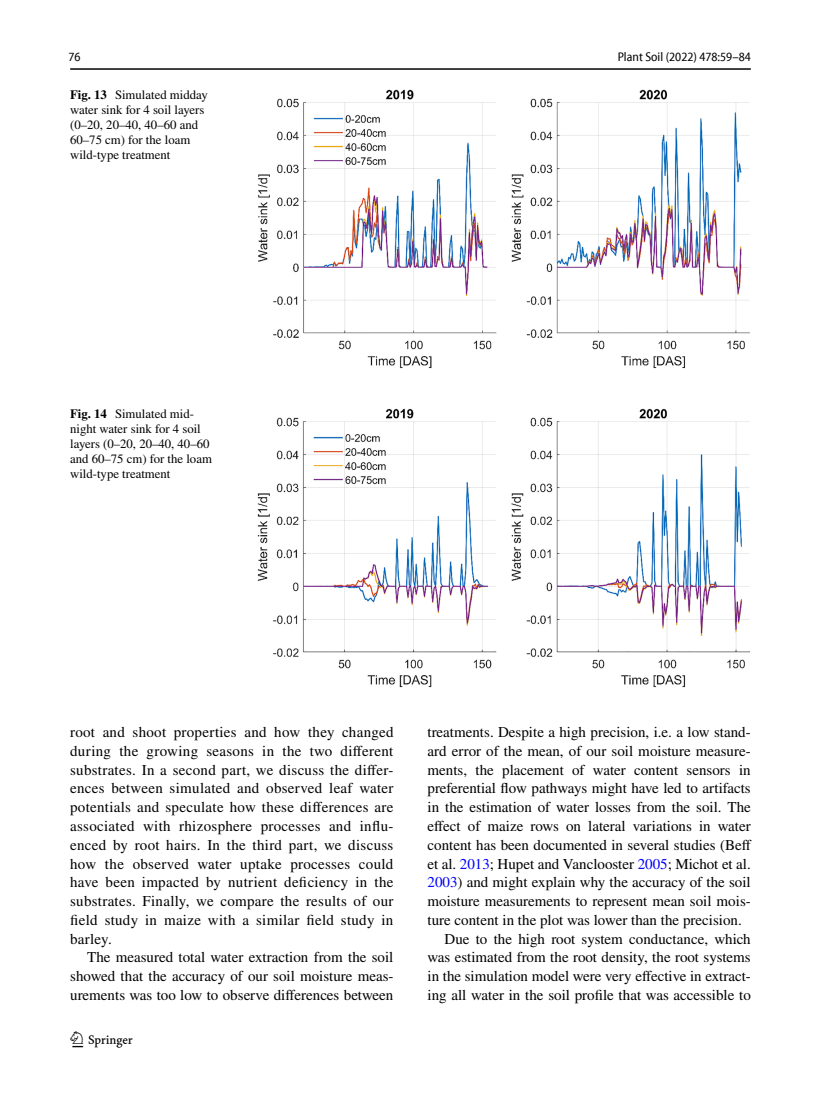
<style>
.page{position:relative;width:821px;height:1106px;background:#fff}
.page>*{position:absolute;margin:0;border:0;box-sizing:border-box;transform-origin:0 0}
.t1{font:22.5px "Springnew Regular 2";color:#000}
.t2{font:15px/18.8px "STIX";color:#000;text-align:justify}
.t3{font:12.75px/15px "STIX";color:#000}
.t4{font:semi-condensed 12.75px "Myriad Pro Unic";color:#000}
.t5{font:12.75px "Myriad Pro Unic Semi Condensed 2";color:#000}
.s1{font-weight:700}
.s2{color:#00f}
</style>
<div class="page">
<hr style="left:70px;top:68px;width:680px;height:2px;background:#000">
<img style="left:257px;top:89px;width:493px;height:280px">
<img style="left:257px;top:408px;width:493px;height:280px">
<p class="t5" style="left:69px;top:52px;width:14px">76</p>
<p class="t4" style="left:617px;top:52px;width:135px">Plant Soil (2022) 478:59–84</p>
<p class="t3" style="left:70px;top:88px;width:139px"><span class="s1">Fig. 13</span> Simulated midday water sink for 4 soil layers (0–20, 20–40, 40–60 and<br>60–75 cm) for the loam wild-type treatment</p>
<p class="t3" style="left:70px;top:407px;width:143px"><span class="s1">Fig. 14</span> Simulated mid&shy;night water sink for 4 soil layers (0–20, 20–40, 40–60 and 60–75 cm) for the loam wild-type treatment</p>
<p class="t2" style="left:70px;top:723px;width:325px">root and shoot properties and how they changed during the growing seasons in the two different substrates. In a second part, we discuss the differ&shy;ences between simulated and observed leaf water potentials and speculate how these differences are associated with rhizosphere processes and influ&shy;enced by root hairs. In the third part, we discuss how the observed water uptake processes could have been impacted by nutrient deficiency in the substrates. Finally, we compare the results of our field study in maize with a similar field study in barley.</p>
<p class="t2" style="left:70px;top:948px;width:325px;text-indent:17px">The measured total water extraction from the soil showed that the accuracy of our soil moisture meas&shy;urements was too low to observe differences between</p>
<h1 class="t1" style="left:72px;top:1031px;width:62px">1 3</h1>
<p class="t2" style="left:427px;top:723px;width:325px">treatments. Despite a high precision, i.e. a low stand-</p>
<p class="t2" style="left:427px;top:742px;width:325px">ard error of the mean, of our soil moisture measure-</p>
<p class="t2" style="left:427px;top:761px;width:325px">ments, the placement of water content sensors in</p>
<p class="t2" style="left:427px;top:780px;width:325px">preferential flow pathways might have led to artifacts</p>
<p class="t2" style="left:427px;top:798px;width:325px">in the estimation of water losses from the soil. The</p>
<p class="t2" style="left:427px;top:817px;width:325px">effect of maize rows on lateral variations in water</p>
<p class="t2" style="left:427px;top:836px;width:325px">content has been documented in several studies (Beff</p>
<p class="t2" style="left:427px;top:855px;width:325px">et al. <span class="s2">2013</span>; Hupet and Vanclooster <span class="s2">2005</span>; Michot et al.</p>
<p class="t2" style="left:427px;top:873px;width:325px"><span class="s2">2003</span>) and might explain why the accuracy of the soil</p>
<p class="t2" style="left:427px;top:892px;width:325px">moisture measurements to represent mean soil mois-</p>
<p class="t2" style="left:427px;top:911px;width:316px">ture content in the plot was lower than the precision.</p>
<p class="t2" style="left:444px;top:930px;width:308px">Due to the high root system conductance, which</p>
<p class="t2" style="left:427px;top:948px;width:325px">was estimated from the root density, the root systems</p>
<p class="t2" style="left:427px;top:967px;width:325px">in the simulation model were very effective in extract-</p>
<p class="t2" style="left:427px;top:986px;width:325px">ing all water in the soil profile that was accessible to</p>
</div>
